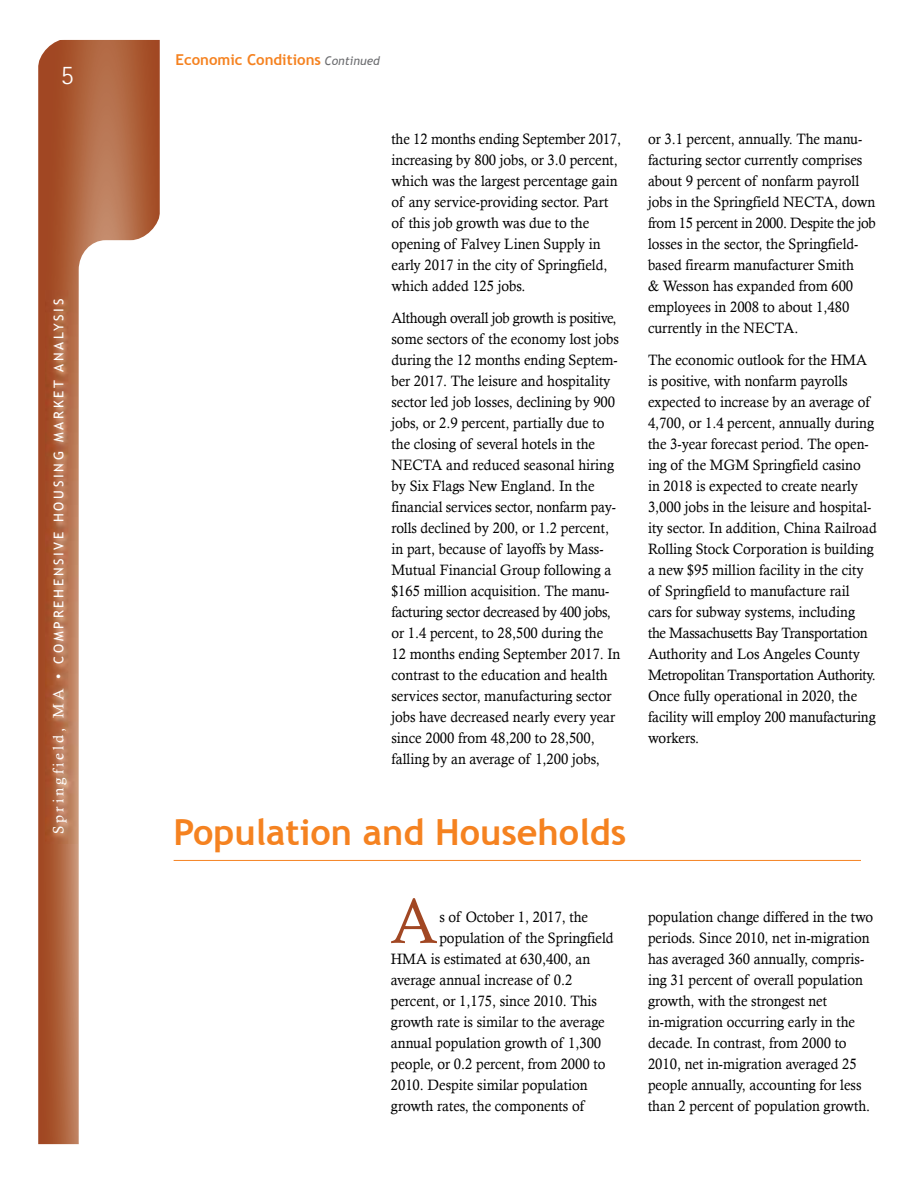
<style>
.page{position:relative;width:918px;height:1188px;background:#fff}
.page>*{position:absolute;margin:0;border:0;box-sizing:border-box;transform-origin:0 0}
.body_text{font:63.75px "Calisto";color:#a14723;scale:.95 1}
.level1{font:700 36px "Trebuchet MS";color:#f58220}
.t1{font:300 27px "Rotis Sans Serif";color:#fff}
.body_text-2{font:15px/21px "Calisto";color:#000;scale:.95 1}
.t2{font:700 15px "Trebuchet MS";color:#f58220}
.t3{font:13.5px "Trebuchet MS";letter-spacing:.2em;color:#fff}
.s1{font-family:"Calisto";font-size:15px}
.s2{font-weight:400;font-style:italic;font-size:12px;color:#6d6e71}
</style>
<div class="page">
<svg style="left:38px;top:40px;width:122px;height:1104px;background:#af6440"></svg>
<svg style="left:79px;top:240px;width:106px;height:904px"></svg>
<svg style="left:38px;top:39px;width:30px;height:30px"></svg>
<svg style="left:130px;top:210px;width:36px;height:36px"></svg>
<img style="left:46px;top:290px;width:31px;height:554px">
<hr style="left:174px;top:860px;width:687px;height:1px;background:#f58220">
<h3 class="t1" style="left:61px;top:60px;width:14px">5</h3>
<p class="t3" style="left:51px;top:834px;width:537px;rotate:-90deg"><span class="s1">Springfield, MA •</span> COMPREHENSIVE HOUSING MARKET ANALYSIS</p>
<p class="t2" style="left:176px;top:50px;width:206px">Economic Conditions <span class="s2">Continued</span></p>
<p class="body_text-2" style="left:392px;top:128px;width:243px">the 12 months ending September 2017, increasing by 800 jobs, or 3.0 percent, which was the largest percentage gain of any service-providing sector. Part of this job growth was due to the opening of Falvey Linen Supply in early 2017 in the city of Springfield, which added 125 jobs.</p>
<p class="body_text-2" style="left:392px;top:307px;width:242px">Although overall job growth is positive, some sectors of the economy lost jobs during the 12 months ending Septem&shy;ber 2017. The leisure and hospitality sector led job losses, declining by 900 jobs, or 2.9 percent, partially due to the closing of several hotels in the NECTA and reduced seasonal hiring by Six Flags New England. In the financial services sector, nonfarm pay&shy;rolls declined by 200, or 1.2 percent, in part, because of layoffs by Mass-Mutual Financial Group following a $165 million acquisition. The manu&shy;facturing sector decreased by 400 jobs, or 1.4 percent, to 28,500 during the 12 months ending September 2017. In contrast to the education and health services sector, manufacturing sector jobs have decreased nearly every year since 2000 from 48,200 to 28,500, falling by an average of 1,200 jobs,</p>
<p class="level1" style="left:174px;top:809px;width:454px">Population and Households</p>
<p class="body_text" style="left:391px;top:884px;width:51px">A</p>
<p class="body_text-2" style="left:439px;top:906px;width:158px">s of October 1, 2017, the</p>
<p class="body_text-2" style="left:439px;top:927px;width:185px">population of the Springfield</p>
<p class="body_text-2" style="left:391px;top:948px;width:212px">HMA is estimated at 630,400, an</p>
<p class="body_text-2" style="left:391px;top:969px;width:193px">average annual increase of 0.2</p>
<p class="body_text-2" style="left:391px;top:990px;width:219px">percent, or 1,175, since 2010. This</p>
<p class="body_text-2" style="left:391px;top:1011px;width:227px">growth rate is similar to the average</p>
<p class="body_text-2" style="left:391px;top:1032px;width:223px">annual population growth of 1,300</p>
<p class="body_text-2" style="left:391px;top:1053px;width:227px">people, or 0.2 percent, from 2000 to</p>
<p class="body_text-2" style="left:391px;top:1074px;width:209px">2010. Despite similar population</p>
<p class="body_text-2" style="left:391px;top:1095px;width:205px">growth rates, the components of</p>
<p class="body_text-2" style="left:648px;top:128px;width:241px">or 3.1 percent, annually. The manu&shy;facturing sector currently comprises about 9 percent of nonfarm payroll jobs in the Springfield NECTA, down from 15 percent in 2000. Despite the job losses in the sector, the Springfield&shy;based firearm manufacturer Smith<br>&amp; Wesson has expanded from 600 employees in 2008 to about 1,480 currently in the NECTA.</p>
<p class="body_text-2" style="left:648px;top:349px;width:243px">The economic outlook for the HMA is positive, with nonfarm payrolls expected to increase by an average of 4,700, or 1.4 percent, annually during the 3-year forecast period. The open&shy;ing of the MGM Springfield casino<br>in 2018 is expected to create nearly 3,000 jobs in the leisure and hospital&shy;ity sector. In addition, China Railroad Rolling Stock Corporation is building a new $95 million facility in the city of Springfield to manufacture rail cars for subway systems, including<br>the Massachusetts Bay Transportation Authority and Los Angeles County Metropolitan Transportation Authority.<br>Once fully operational in 2020, the facility will employ 200 manufacturing workers.</p>
<p class="body_text-2" style="left:648px;top:906px;width:239px">population change differed in the two periods. Since 2010, net in-migration has averaged 360 annually, compris&shy;ing 31 percent of overall population growth, with the strongest net in-migration occurring early in the decade. In contrast, from 2000 to 2010, net in-migration averaged 25 people annually, accounting for less than 2 percent of population growth.</p>
</div>
